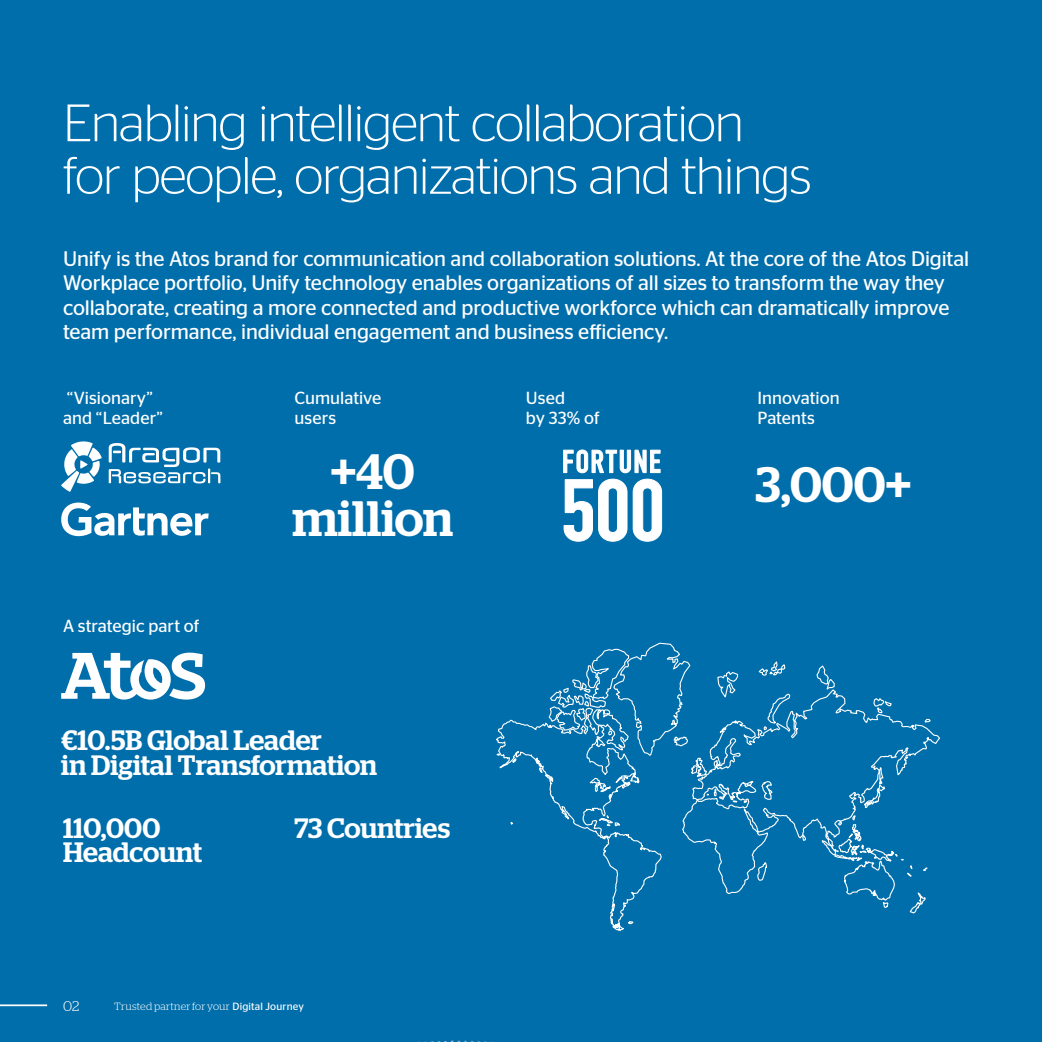
<style>
.page{position:relative;width:1042px;height:1042px;background:#006eab}
.page>*{position:absolute;margin:0;border:0;box-sizing:border-box;transform-origin:0 0}
.t1{font:300 52.5px/52.5px "Stag Sans";letter-spacing:-.02em;color:#fff}
.t2{font:500 49.7px/46.6px "Stag";color:#fff;text-align:center}
.t3{font:500 28px/24.5px "Stag";color:#fff}
.t4{font:21px/24.5px "Stag Sans";letter-spacing:-.005em;color:#fff}
.t5{font:17.5px/19.2px "Stag Sans";color:#fff}
.t6{font:300 14px "Stag";color:#fff}
.t7{font:300 10.5px "Stag";letter-spacing:.025em;color:#fff}
.s1{font-family:"Stag Sans";font-weight:400}
</style>
<div class="page">
<hr style="left:0;top:1004px;width:47px;height:2px;background:#fff">
<svg style="left:563px;top:450px;width:97px;height:23px"></svg>
<svg style="left:564px;top:479px;width:98px;height:62px"></svg>
<svg style="left:61px;top:652px;width:144px;height:47px"></svg>
<svg style="left:816px;top:665px;width:19px;height:23px"></svg>
<svg style="left:758px;top:661px;width:28px;height:15px"></svg>
<svg style="left:717px;top:671px;width:22px;height:17px"></svg>
<svg style="left:496px;top:642px;width:195px;height:289px"></svg>
<svg style="left:681px;top:688px;width:259px;height:206px"></svg>
<svg style="left:821px;top:755px;width:107px;height:159px"></svg>
<svg style="left:61px;top:502px;width:148px;height:34px"></svg>
<svg style="left:61px;top:441px;width:41px;height:51px"></svg>
<svg style="left:109px;top:443px;width:111px;height:40px"></svg>
<h1 class="t1" style="left:63px;top:96px;width:750px">Enabling intelligent collaboration for people, organizations and things</h1>
<p class="t4" style="left:63px;top:246px;width:908px">Unify is the Atos brand for communication and collaboration solutions. At the core of the Atos Digital Workplace portfolio, Unify technology enables organizations of all sizes to transform the way they collaborate, creating a more connected and productive workforce which can dramatically improve team performance, individual engagement and business efficiency.</p>
<p class="t5" style="left:63px;top:388px;width:101px">“Visionary” and “Leader”</p>
<p class="t5" style="left:294px;top:388px;width:88px">Cumulative users</p>
<p class="t5" style="left:63px;top:616px;width:138px">A strategic part of</p>
<h2 class="t2" style="left:292px;top:448px;width:162px">+40 million</h2>
<h3 class="t3" style="left:61px;top:727px;width:317px">€10.5B Global Leader<br>in Digital Transformation</h3>
<h3 class="t3" style="left:63px;top:815px;width:99px">110,000</h3>
<h3 class="t3" style="left:294px;top:815px;width:157px">73 Countries</h3>
<h3 class="t3" style="left:63px;top:840px;width:141px">Headcount</h3>
<p class="t6" style="left:63px;top:998px;width:18px">02</p>
<p class="t7" style="left:114px;top:1000px;width:191px">Trusted partner for your <span class="s1">Digital Journey</span></p>
<p class="t5" style="left:526px;top:388px;width:75px">Used<br>by 33% of</p>
<p class="t5" style="left:757px;top:388px;width:84px">Innovation<br>Patents</p>
<h2 class="t2" style="left:755px;top:461px;width:157px">3,000+</h2>
</div>
